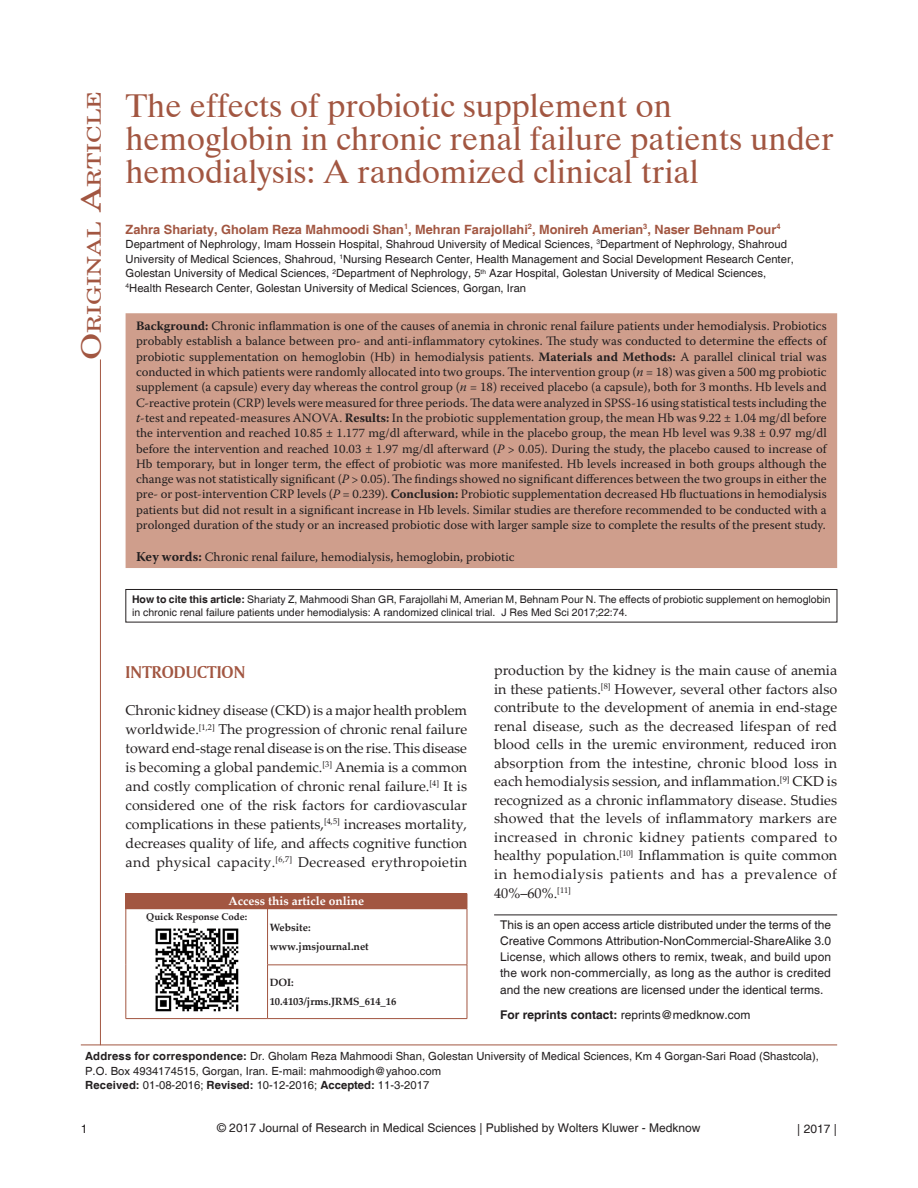
<style>
.page{position:relative;width:918px;height:1188px;background:#fff}
.page>*{position:absolute;margin:0;border:0;box-sizing:border-box;transform-origin:0 0}
.AT{font:33px/33px "Dutch 801 BT";color:#a25641}
.AH{font:18.9px "New Century Schlbk";color:#a25641;scale:1.3 1}
.t1{font:18px "Amerigo BT Bold A";color:#a25641}
.TX{font:14.25px/18.6px "Palatino Linotype";letter-spacing:.02em;color:#231f20;text-align:justify}
.ABS{font:12.75px/15.3px "Warnock Pro";color:#231f20;text-align:justify}
.AU{font:700 12.75px "Helvetica";color:#a25641}
.KWD{font:12.75px "Warnock Pro";color:#231f20}
.C{font:12px/16.2px "Helvetica";color:#231f20;text-align:justify}
.AAO{font:700 12px "Palatino Linotype";color:#fff}
.AFF{font:11.25px/14.7px "Helvetica";color:#231f20}
.ADD{font:11.25px/14.5px "Helvetica";color:#231f20}
.HIS{font:11.25px "Helvetica";color:#231f20}
.SRC{font:10.5px/12.6px "Helvetica";color:#231f20}
.Web{font:700 10.5px/18.5px "Palatino Linotype";color:#231f20}
.QRC{font:700 9.75px "Palatino Linotype";color:#231f20}
.s1{font-size:27px}
.s2{font-weight:700}
.s3{font-style:italic}
.s4{font-weight:700;font-size:13.5px}
</style>
<div class="page">
<div style="left:126px;top:314px;width:710px;height:253px;background:#cf9e8c"></div>
<div style="left:126px;top:313px;width:711px;height:255px;border:2px solid #cf9e8c"></div>
<hr style="left:81px;top:1045px;width:756px;height:1px;background:#a25641">
<hr style="left:100px;top:359px;width:1px;height:686px;background:#a25641">
<div style="left:126px;top:589px;width:711px;height:33px;border:1px solid #231f20"></div>
<hr style="left:494px;top:915px;width:343px;height:1px;background:#231f20">
<div style="left:126px;top:894px;width:341px;height:15px;background:#a25641"></div>
<svg style="left:467px;top:894px;width:1px;height:15px"></svg>
<hr style="left:126px;top:909px;width:1px;height:56px;background:#a25641">
<hr style="left:126px;top:965px;width:1px;height:53px;background:#a25641">
<hr style="left:267px;top:909px;width:1px;height:56px;background:#a25641">
<hr style="left:467px;top:909px;width:1px;height:56px;background:#a25641">
<hr style="left:126px;top:1018px;width:142px;height:1px;background:#a25641">
<hr style="left:267px;top:965px;width:1px;height:53px;background:#a25641">
<hr style="left:267px;top:965px;width:200px;height:1px;background:#a25641">
<hr style="left:467px;top:965px;width:1px;height:53px;background:#a25641">
<hr style="left:268px;top:1018px;width:199px;height:1px;background:#a25641">
<img style="left:155px;top:928px;width:84px;height:84px">
<p class="AH" style="left:83px;top:360px;width:209px;rotate:-90deg"><span class="s1">O</span>riginal <span class="s1">A</span>rticle</p>
<p class="AT" style="left:126px;top:89px;width:710px">The effects of probiotic supplement on hemoglobin in chronic renal failure patients under hemodialysis: A randomized clinical trial</p>
<p class="AU" style="left:126px;top:221px;width:656px">Zahra Shariaty, Gholam Reza Mahmoodi Shan<sup>1</sup>, Mehran Farajollahi<sup>2</sup>, Monireh Amerian<sup>3</sup>, Naser Behnam Pour<sup>4</sup></p>
<p class="AFF" style="left:126px;top:237px;width:670px">Department of Nephrology, Imam Hossein Hospital, Shahroud University of Medical Sciences, <sup>3</sup>Department of Nephrology, Shahroud University of Medical Sciences, Shahroud, <sup>1</sup>Nursing Research Center, Health Management and Social Development Research Center, Golestan University of Medical Sciences, <sup>2</sup>Department of Nephrology, 5<sup>th</sup> Azar Hospital, Golestan University of Medical Sciences, <sup>4</sup>Health Research Center, Golestan University of Medical Sciences, Gorgan, Iran</p>
<p class="ABS" style="left:136px;top:318px;width:692px"><span class="s2">Background:</span> Chronic inflammation is one of the causes of anemia in chronic renal failure patients under hemodialysis. Probiotics probably establish a balance between pro‑ and anti‑inflammatory cytokines. The study was conducted to determine the effects of probiotic supplementation on hemoglobin (Hb) in hemodialysis patients. <span class="s2">Materials and Methods:</span> A parallel clinical trial was conducted in which patients were randomly allocated into two groups. The intervention group (<span class="s3">n</span> = 18) was given a 500 mg probiotic supplement (a capsule) every day whereas the control group (<span class="s3">n</span> = 18) received placebo (a capsule), both for 3 months. Hb levels and C‑reactive protein (CRP) levels were measured for three periods. The data were analyzed in SPSS‑16 using statistical tests including the <span class="s3">t</span>‑test and repeated‑measures ANOVA. <span class="s2">Results:</span> In the probiotic supplementation group, the mean Hb was 9.22 ± 1.04 mg/dl before the intervention and reached 10.85 ± 1.177 mg/dl afterward, while in the placebo group, the mean Hb level was 9.38 ± 0.97 mg/dl before the intervention and reached 10.03 ± 1.97 mg/dl afterward (<span class="s3">P</span> &gt; 0.05). During the study, the placebo caused to increase of Hb temporary, but in longer term, the effect of probiotic was more manifested. Hb levels increased in both groups although the change was not statistically significant (<span class="s3">P</span> &gt; 0.05). The findings showed no significant differences between the two groups in either the pre‑ or post‑intervention CRP levels (<span class="s3">P</span> = 0.239). <span class="s2">Conclusion:</span> Probiotic supplementation decreased Hb fluctuations in hemodialysis patients but did not result in a significant increase in Hb levels. Similar studies are therefore recommended to be conducted with a prolonged duration of the study or an increased probiotic dose with larger sample size to complete the results of the present study.</p>
<p class="KWD" style="left:136px;top:549px;width:380px"><span class="s4">Key words:</span> Chronic renal failure, hemodialysis, hemoglobin, probiotic</p>
<p class="SRC" style="left:132px;top:594px;width:700px"><span class="s2">How to cite this article:</span> Shariaty Z, Mahmoodi Shan GR, Farajollahi M, Amerian M, Behnam Pour N. The effects of probiotic supplement on hemoglobin in chronic renal failure patients under hemodialysis: A randomized clinical trial. J Res Med Sci 2017;22:74.</p>
<h1 class="t1" style="left:126px;top:661px;width:121px">INTRODUCTION</h1>
<p class="TX" style="left:126px;top:701px;width:343px">Chronic kidney disease (CKD) is a major health problem worldwide.<sup>[1,2]</sup> The progression of chronic renal failure toward end‑stage renal disease is on the rise. This disease is becoming a global pandemic.<sup>[3]</sup> Anemia is a common and costly complication of chronic renal failure.<sup>[4]</sup> It is considered one of the risk factors for cardiovascular complications in these patients,<sup>[4,5]</sup> increases mortality, decreases quality of life, and affects cognitive function and physical capacity.<sup>[6,7]</sup> Decreased erythropoietin</p>
<p class="AAO" style="left:229px;top:893px;width:137px">Access this article online</p>
<p class="QRC" style="left:146px;top:910px;width:102px">Quick Response Code:</p>
<p class="Web" style="left:270px;top:918px;width:101px">Website: www.jmsjournal.net</p>
<p class="Web" style="left:270px;top:973px;width:128px">DOI:<br>10.4103/jrms.JRMS_614_16</p>
<p class="TX" style="left:494px;top:661px;width:345px">production by the kidney is the main cause of anemia in these patients.<sup>[8]</sup> However, several other factors also contribute to the development of anemia in end‑stage renal disease, such as the decreased lifespan of red blood cells in the uremic environment, reduced iron absorption from the intestine, chronic blood loss in each hemodialysis session, and inflammation.<sup>[9]</sup> CKD is recognized as a chronic inflammatory disease. Studies showed that the levels of inflammatory markers are increased in chronic kidney patients compared to healthy population.<sup>[10]</sup> Inflammation is quite common in hemodialysis patients and has a prevalence of 40%–60%.<sup>[11]</sup></p>
<p class="C" style="left:500px;top:917px;width:333px">This is an open access article distributed under the terms of the Creative Commons Attribution‑NonCommercial‑ShareAlike 3.0<br>License, which allows others to remix, tweak, and build upon the work non‑commercially, as long as the author is credited and the new creations are licensed under the identical terms.</p>
<p class="C" style="left:500px;top:1007px;width:252px"><span class="s2">For reprints contact:</span> reprints@medknow.com</p>
<p class="ADD" style="left:85px;top:1049px;width:735px"><span class="s2">Address for correspondence:</span> Dr. Gholam Reza Mahmoodi Shan, Golestan University of Medical Sciences, Km 4 Gorgan‑Sari Road (Shastcola),<br>P.O. Box 4934174515, Gorgan, Iran. E‑mail: mahmoodigh@yahoo.com</p>
<p class="HIS" style="left:85px;top:1079px;width:346px"><span class="s2">Received:</span> 01‑08‑2016; <span class="s2">Revised:</span> 10‑12‑2016; <span class="s2">Accepted:</span> 11‑3‑2017</p>
<p class="C" style="left:81px;top:1122px;width:8px">1</p>
<p class="C" style="left:217px;top:1121px;width:485px">© 2017 Journal of Research in Medical Sciences | Published by Wolters Kluwer - Medknow</p>
<p class="C" style="left:797px;top:1121px;width:41px">| 2017 |</p>
</div>
